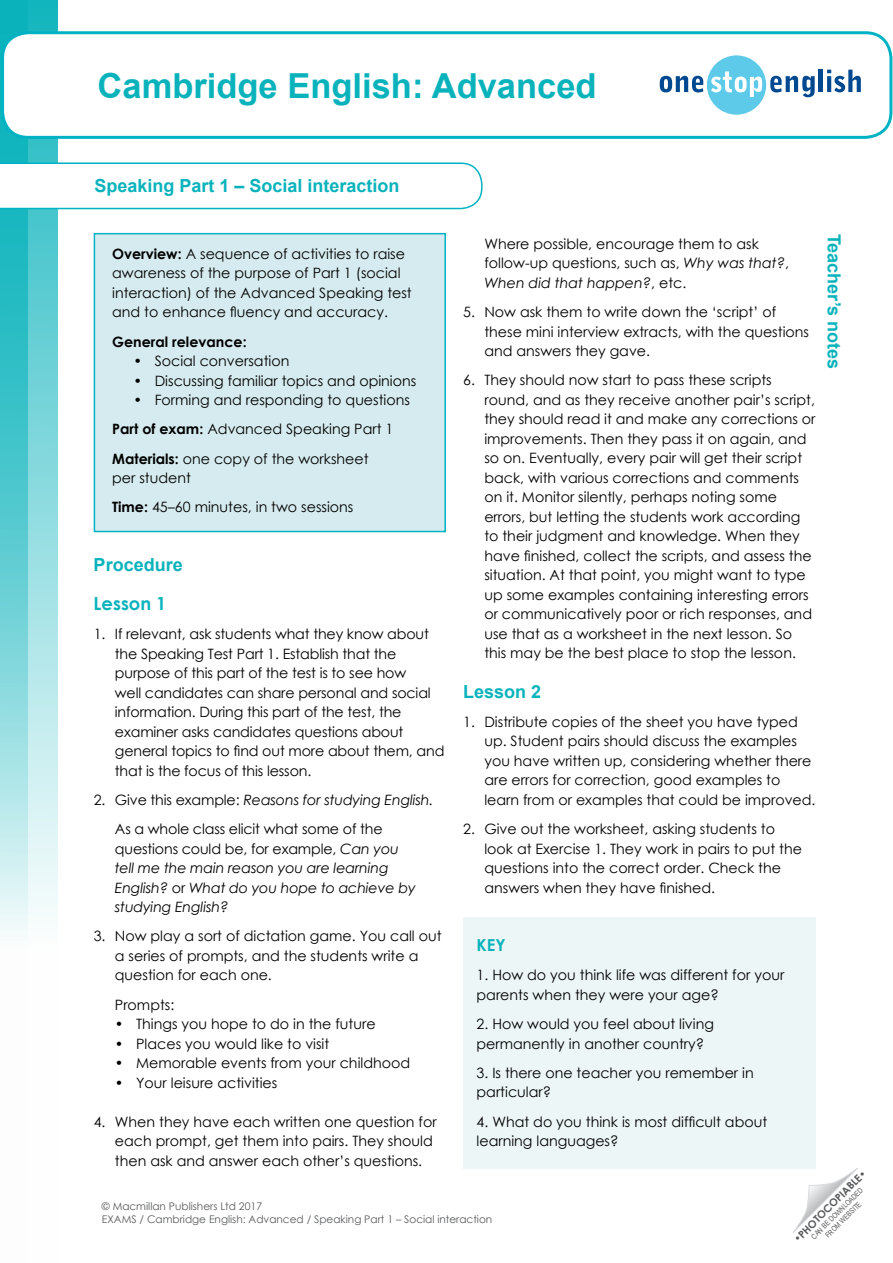
<style>
.page{position:relative;width:893px;height:1263px;background:#fff}
.page>*{position:absolute;margin:0;border:0;box-sizing:border-box;transform-origin:0 0}
.t1{font:700 34.5px "Arial";color:#0ab3bc}
.t2{font:700 18px "Arial";color:#0ab3bc}
.t3{font:700 18px "Century Gothic";color:#0ab3bc}
.t4{font:700 16.5px "Century Gothic";color:#0ab3bc}
.t5{font:14.25px/19.5px "Century Gothic";color:#000}
.t6{font:italic 14.25px/19.5px "Century Gothic";letter-spacing:-.01em;color:#000}
.t7{font:700 14.25px "Century Gothic";color:#000}
.t8{font:10.5px/13.5px "Century Gothic";color:#58595b}
.t9{font:700 10.5px "Century Gothic";color:#58595b}
.t10{font:7.5px/9px "Arial Narrow";color:#58595b;text-align:center}
.s1{font-weight:700}
.s2{font-style:italic}
.s3{font-style:normal}
.s4{font-weight:400}
</style>
<div class="page">
<svg style="left:27px;top:0;width:31px;height:933px;background:#94dde1"></svg>
<svg style="left:0;top:0;width:27px;height:933px;background:#66cfd4"></svg>
<svg style="left:793px;top:1168px;width:65px;height:65px"></svg>
<div style="left:3px;top:33px;width:888px;height:104px;background:#fff;border-radius:26px"></div>
<div style="left:1px;top:31px;width:891px;height:108px;border:3px solid #00b3c4;border-radius:26px"></div>
<svg style="left:0;top:162px;width:482px;height:47px"></svg>
<svg style="left:660px;top:55px;width:155px;height:60px"></svg>
<hr style="left:819px;top:70px;width:4px;height:22px;background:#004990">
<svg style="left:827px;top:70px;width:34px;height:22px"></svg>
<div style="left:94px;top:234px;width:351px;height:297px;background:#d6ebef"></div>
<div style="left:94px;top:233px;width:352px;height:299px;border:2px solid #00b3c4"></div>
<div style="left:464px;top:917px;width:352px;height:252px;background:#edf6f7"></div>
<h1 class="t1" style="left:98px;top:62px;width:501px">Cambridge English: Advanced</h1>
<p class="t2" style="left:94px;top:174px;width:307px">Speaking Part 1 – Social interaction</p>
<p class="t5" style="left:112px;top:244px;width:301px"><span class="s1">Overview:</span> A sequence of activities to raise awareness of the purpose of Part 1 (social interaction) of the Advanced Speaking test and to enhance fluency and accuracy.</p>
<p class="t7" style="left:112px;top:330px;width:136px">General relevance:</p>
<p class="t5" style="left:133px;top:351px;width:157px">• Social conversation</p>
<p class="t5" style="left:133px;top:370px;width:284px">• Discussing familiar topics and opinions</p>
<p class="t5" style="left:112px;top:385px;width:299px;line-height:29.2px;text-indent:21px">• Forming and responding to questions<br><span class="s1">Part of exam:</span> Advanced Speaking Part 1<br><span class="s1">Materials:</span> one copy of the worksheet</p>
<p class="t5" style="left:112px;top:463px;width:243px;line-height:29.2px">per student<br><span class="s1">Time:</span> 45–60 minutes, in two sessions</p>
<p class="t2" style="left:94px;top:552px;width:91px">Procedure</p>
<p class="t3" style="left:94px;top:590px;width:74px">Lesson 1</p>
<p class="t5" style="left:115px;top:624px;width:331px;text-indent:-21px">1. If relevant, ask students what they know about the Speaking Test Part 1. Establish that the purpose of this part of the test is to see how<br>well candidates can share personal and social information. During this part of the test, the examiner asks candidates questions about general topics to find out more about them, and that is the focus of this lesson.</p>
<p class="t5" style="left:115px;top:785px;width:320px;line-height:29.2px;text-indent:-21px">2. Give this example: <span class="s2">Reasons for studying English.<br></span>As a whole class elicit what some of the</p>
<p class="t6" style="left:115px;top:838px;width:302px"><span class="s3">questions could be, for example,</span> Can you tell me the main reason you are learning English? <span class="s3">or</span> What do you hope to achieve by studying English?</p>
<p class="t5" style="left:115px;top:926px;width:328px;text-indent:-21px">3. Now play a sort of dictation game. You call out a series of prompts, and the students write a question for each one.</p>
<p class="t5" style="left:115px;top:994px;width:61px">Prompts:</p>
<p class="t5" style="left:115px;top:1014px;width:262px">• Things you hope to do in the future</p>
<p class="t5" style="left:115px;top:1033px;width:216px">• Places you would like to visit</p>
<p class="t5" style="left:115px;top:1053px;width:297px">• Memorable events from your childhood</p>
<p class="t5" style="left:115px;top:1072px;width:164px">• Your leisure activities</p>
<p class="t5" style="left:115px;top:1111px;width:323px;text-indent:-21px">4. When they have each written one question for each prompt, get them into pairs. They should then ask and answer each other’s questions.</p>
<p class="t5" style="left:484px;top:234px;width:306px">Where possible, encourage them to ask follow-up questions, such as, <span class="s2">Why was that?</span>,<br><span class="s2">When did that happen?</span>, etc.</p>
<p class="t5" style="left:484px;top:302px;width:326px;text-indent:-21px">5. Now ask them to write down the ‘script’ of these mini interview extracts, with the questions and answers they gave.</p>
<p class="t5" style="left:484px;top:370px;width:333px;text-indent:-21px">6. They should now start to pass these scripts round, and as they receive another pair’s script, they should read it and make any corrections or improvements. Then they pass it on again, and so on. Eventually, every pair will get their script back, with various corrections and comments on it. Monitor silently, perhaps noting some errors, but letting the students work according to their judgment and knowledge. When they have finished, collect the scripts, and assess the situation. At that point, you might want to type up some examples containing interesting errors or communicatively poor or rich responses, and use that as a worksheet in the next lesson. So this may be the best place to stop the lesson.</p>
<p class="t2" style="left:463px;top:679px;width:80px">Lesson 2</p>
<p class="t5" style="left:484px;top:712px;width:333px;text-indent:-21px">1. Distribute copies of the sheet you have typed up. Student pairs should discuss the examples you have written up, considering whether there are errors for correction, good examples to learn from or examples that could be improved.</p>
<p class="t5" style="left:484px;top:819px;width:319px;text-indent:-21px">2. Give out the worksheet, asking students to look at Exercise 1. They work in pairs to put the questions into the correct order. Check the answers when they have finished.</p>
<p class="t2" style="left:846px;top:234px;width:137px;rotate:90deg">Teacher’s notes</p>
<p class="t4" style="left:477px;top:932px;width:31px">KEY</p>
<p class="t5" style="left:477px;top:965px;width:309px">1. How do you think life was different for your parents when they were your age?</p>
<p class="t5" style="left:477px;top:1014px;width:239px">2. How would you feel about living permanently in another country?</p>
<p class="t5" style="left:477px;top:1063px;width:279px">3. Is there one teacher you remember in particular?</p>
<p class="t5" style="left:477px;top:1111px;width:292px">4. What do you think is most difficult about learning languages?</p>
<p class="t8" style="left:102px;top:1199px;width:392px">© Macmillan Publishers Ltd 2017<br>EXAMS / Cambridge English: Advanced / Speaking Part 1 – Social interaction</p>
<p class="t9" style="left:790px;top:1235px;width:99px;rotate:-45deg"><span class="s4">•</span>PHOTOCOPIABLE<span class="s4">•</span></p>
<p class="t10" style="left:809px;top:1234px;width:71px;rotate:-45deg">CAN BE DOWNLOADED<br>FROM WEBSITE</p>
</div>
